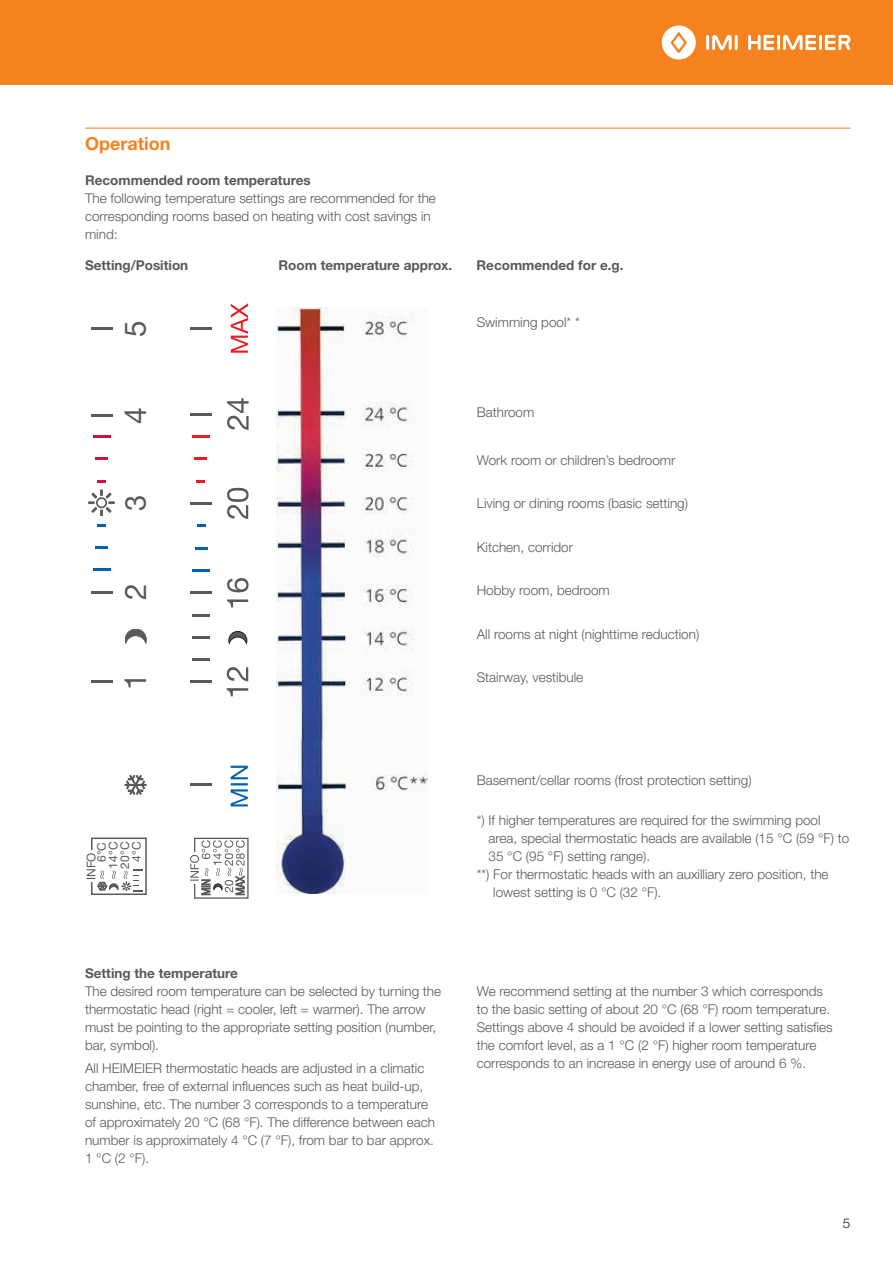
<style>
.page{position:relative;width:893px;height:1263px;background:#fff}
.page>*{position:absolute;margin:0;border:0;box-sizing:border-box;transform-origin:0 0}
.t1{font:30.3px "Helvetica Neue LT Com";color:#58595b}
.t2{font:29.85px "Helvetica Neue LT Com";color:#58595b}
.t3{font:29.7px "Helvetica Neue LT Com";color:#58595b}
.t4{font:29.1px "Helvetica Neue LT Com";color:#58595b}
.t5{font:700 18px "Helvetica Neue LT Std";color:#f5821f}
.t6{font:300 13.5px/18px "Helvetica Neue LT Std";color:#58595b}
.t7{font:700 13.5px "Helvetica Neue LT Std";color:#58595b}
.t8{font:300 13.5px "Helvetica Neue LT Std";color:#231f20}
.t9{font:12px/11.7px "Helvetica Neue LT Com";color:#58595b}
</style>
<div class="page">
<div style="left:0;top:0;width:893px;height:85px;background:#f5821f"></div>
<hr style="left:706px;top:35px;width:3px;height:15px;background:#fff">
<hr style="left:735px;top:35px;width:3px;height:15px;background:#fff">
<svg style="left:712px;top:35px;width:20px;height:15px"></svg>
<svg style="left:662px;top:25px;width:34px;height:35px"></svg>
<hr style="left:777px;top:35px;width:3px;height:15px;background:#fff">
<svg style="left:748px;top:35px;width:26px;height:15px"></svg>
<hr style="left:819px;top:35px;width:3px;height:15px;background:#fff">
<svg style="left:783px;top:35px;width:33px;height:15px"></svg>
<svg style="left:825px;top:35px;width:25px;height:15px"></svg>
<hr style="left:85px;top:128px;width:765px;height:1px;background:#f5821f">
<div style="left:91px;top:837px;width:56px;height:58px;border:1px solid #58595b"></div>
<div style="left:87px;top:850px;width:12px;height:32px;background:#fff"></div>
<svg style="left:98px;top:869px;width:45px;height:22px"></svg>
<svg style="left:125px;top:775px;width:21px;height:19px"></svg>
<svg style="left:125px;top:629px;width:21px;height:14px"></svg>
<svg style="left:89px;top:490px;width:25px;height:26px"></svg>
<hr style="left:91px;top:591px;width:21px;height:3px;background:#58595b">
<hr style="left:91px;top:328px;width:21px;height:2px;background:#58595b">
<hr style="left:91px;top:680px;width:21px;height:3px;background:#58595b">
<svg style="left:97px;top:480px;width:9px;height:2px"></svg>
<svg style="left:97px;top:524px;width:9px;height:2px"></svg>
<svg style="left:95px;top:546px;width:13px;height:2px"></svg>
<hr style="left:93px;top:568px;width:17px;height:3px;background:#0061af">
<svg style="left:95px;top:458px;width:13px;height:2px"></svg>
<svg style="left:93px;top:436px;width:17px;height:2px"></svg>
<hr style="left:91px;top:414px;width:21px;height:3px;background:#58595b">
<svg style="left:229px;top:631px;width:18px;height:12px"></svg>
<hr style="left:191px;top:327px;width:21px;height:2px;background:#58595b">
<hr style="left:190px;top:680px;width:22px;height:3px;background:#58595b">
<hr style="left:191px;top:413px;width:21px;height:2px;background:#58595b">
<hr style="left:191px;top:591px;width:21px;height:3px;background:#58595b">
<svg style="left:227px;top:398px;width:22px;height:32px"></svg>
<svg style="left:227px;top:488px;width:22px;height:31px"></svg>
<svg style="left:227px;top:578px;width:22px;height:29px"></svg>
<svg style="left:227px;top:667px;width:21px;height:29px"></svg>
<hr style="left:191px;top:502px;width:21px;height:3px;background:#58595b">
<div style="left:194px;top:838px;width:55px;height:61px;border:1px solid #58595b"></div>
<svg style="left:190px;top:840px;width:55px;height:55px"></svg>
<hr style="left:191px;top:784px;width:21px;height:2px;background:#58595b">
<svg style="left:193px;top:659px;width:17px;height:2px"></svg>
<svg style="left:193px;top:636px;width:17px;height:2px"></svg>
<svg style="left:193px;top:614px;width:17px;height:2px"></svg>
<hr style="left:192px;top:569px;width:18px;height:3px;background:#0061af">
<svg style="left:195px;top:547px;width:12px;height:2px"></svg>
<svg style="left:197px;top:525px;width:8px;height:2px"></svg>
<svg style="left:231px;top:766px;width:17px;height:40px"></svg>
<svg style="left:192px;top:435px;width:17px;height:2px"></svg>
<svg style="left:194px;top:458px;width:13px;height:2px"></svg>
<svg style="left:196px;top:480px;width:9px;height:2px"></svg>
<svg style="left:231px;top:303px;width:17px;height:50px"></svg>
<img style="left:277px;top:307px;width:151px;height:587px">
<h3 class="t5" style="left:85px;top:132px;width:87px">Operation</h3>
<p class="t7" style="left:85px;top:172px;width:227px">Recommended room temperatures</p>
<p class="t6" style="left:85px;top:189px;width:352px">The following temperature settings are recommended for the corresponding rooms based on heating with cost savings in mind:</p>
<p class="t7" style="left:85px;top:256px;width:105px">Setting/Position</p>
<p class="t7" style="left:279px;top:256px;width:175px">Room temperature approx.</p>
<p class="t7" style="left:477px;top:256px;width:148px">Recommended for e.g.</p>
<h3 class="t3" style="left:117px;top:337px;width:18px;rotate:-90deg">5</h3>
<h1 class="t1" style="left:117px;top:424px;width:18px;rotate:-90deg">4</h1>
<h3 class="t4" style="left:117px;top:511px;width:18px;rotate:-90deg">3</h3>
<h2 class="t2" style="left:117px;top:600px;width:18px;rotate:-90deg">2</h2>
<h1 class="t1" style="left:117px;top:690px;width:18px;rotate:-90deg">1</h1>
<p class="t9" style="left:86px;top:862px;width:22px;line-height:10.5px;text-indent:-18px;rotate:-90deg">INFO<br>6°C</p>
<p class="t9" style="left:107px;top:869px;width:29px;text-align:center;rotate:-90deg">14°C<br>20°C<br>4°C</p>
<p class="t7" style="left:85px;top:965px;width:155px">Setting the temperature</p>
<p class="t6" style="left:85px;top:982px;width:358px">The desired room temperature can be selected by turning the thermostatic head (right = cooler, left = warmer). The arrow must be pointing to the appropriate setting position (number, bar, symbol).</p>
<p class="t6" style="left:85px;top:1058px;width:351px">All HEIMEIER thermostatic heads are adjusted in a climatic chamber, free of external influences such as heat build-up, sunshine, etc. The number 3 corresponds to a temperature of approximately 20 °C (68 °F). The difference between each number is approximately 4 °C (7 °F), from bar to bar approx.<br>1 °C (2 °F).</p>
<p class="t6" style="left:477px;top:313px;width:105px">Swimming pool* *</p>
<p class="t6" style="left:477px;top:403px;width:59px">Bathroom</p>
<p class="t6" style="left:477px;top:451px;width:200px">Work room or children’s bedroomr</p>
<p class="t6" style="left:477px;top:494px;width:213px">Living or dining rooms (basic setting)</p>
<p class="t6" style="left:477px;top:538px;width:98px">Kitchen, corridor</p>
<p class="t6" style="left:477px;top:581px;width:135px">Hobby room, bedroom</p>
<p class="t6" style="left:477px;top:625px;width:224px">All rooms at night (nighttime reduction)</p>
<p class="t6" style="left:477px;top:668px;width:108px">Stairway, vestibule</p>
<p class="t6" style="left:477px;top:771px;width:276px">Basement/cellar rooms (frost protection setting)</p>
<p class="t6" style="left:477px;top:810px;width:345px">*) If higher temperatures are required for the swimming pool</p>
<p class="t6" style="left:488px;top:828px;width:362px">area, special thermostatic heads are available (15 °C (59 °F) to</p>
<p class="t6" style="left:488px;top:846px;width:163px">35 °C (95 °F) setting range).</p>
<p class="t6" style="left:477px;top:864px;width:353px">**) For thermostatic heads with an auxilliary zero position, the</p>
<p class="t6" style="left:493px;top:882px;width:170px">lowest setting is 0 °C (32 °F).</p>
<p class="t6" style="left:477px;top:982px;width:358px">We recommend setting at the number 3 which corresponds to the basic setting of about 20 °C (68 °F) room temperature.<br>Settings above 4 should be avoided if a lower setting satisfies the comfort level, as a 1 °C (2 °F) higher room temperature corresponds to an increase in energy use of around 6 %.</p>
<p class="t8" style="left:843px;top:1215px;width:9px">5</p>
</div>
